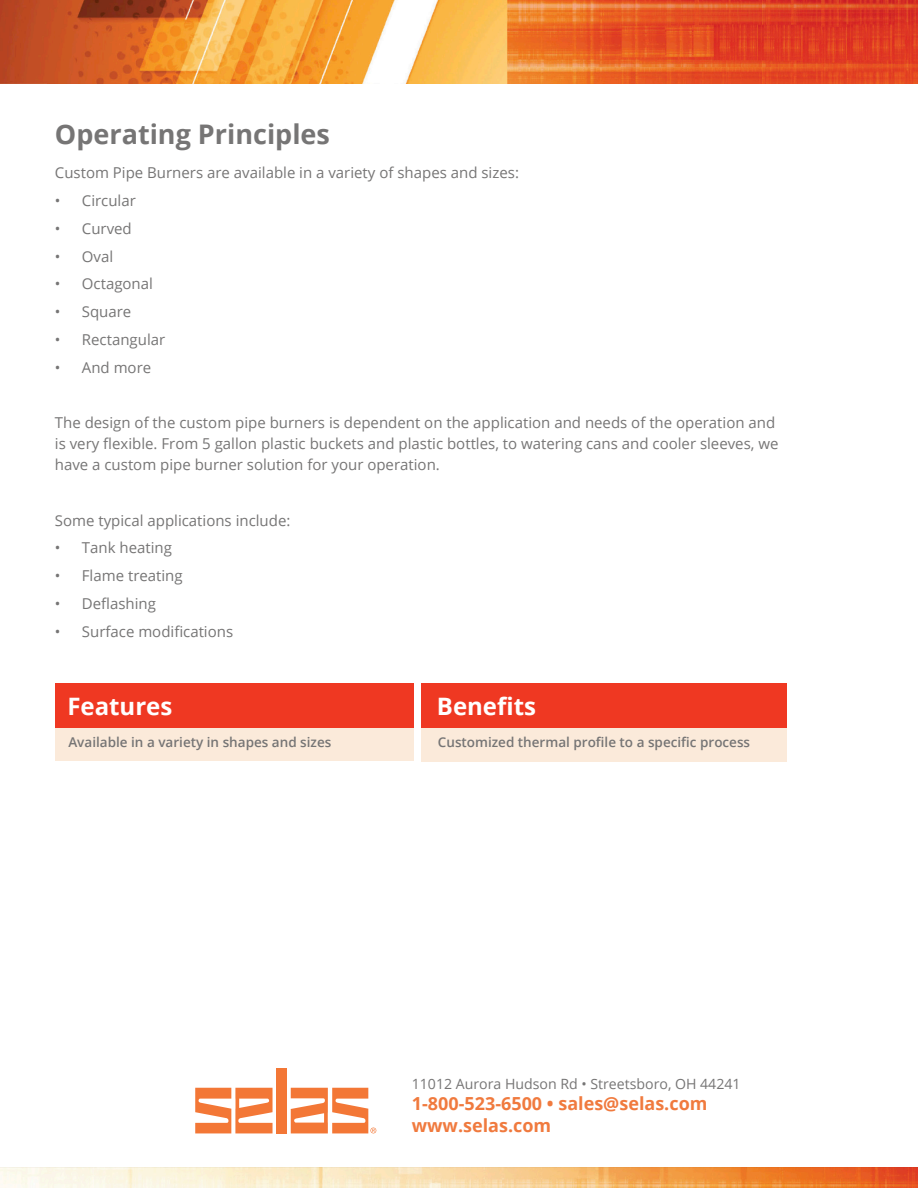
<style>
.page{position:relative;width:918px;height:1188px;background:#fff}
.page>*{position:absolute;margin:0;border:0;box-sizing:border-box;transform-origin:0 0}
.t1{font:700 27px "Open Sans";color:#767575}
.t2{font:700 24px "Open Sans";color:#fff}
.t3{font:700 18px/21.6px "Open Sans";color:#f07a3e}
.t4{font:15px/21px "Open Sans";color:#767575}
.t5{font:14.1px "Open Sans";color:#767575}
.t6{font:600 13.5px "Open Sans";color:#767575}
</style>
<div class="page">
<div style="left:55px;top:728px;width:359px;height:32px;background:#fbeada"></div>
<div style="left:421px;top:728px;width:366px;height:33px;background:#fbeada"></div>
<div style="left:55px;top:684px;width:359px;height:44px;background:#ef3822"></div>
<div style="left:421px;top:684px;width:366px;height:44px;background:#ef3822"></div>
<img style="left:0;top:0;width:918px;height:84px">
<img style="left:0;top:1167px;width:918px;height:21px">
<svg style="left:195px;top:1088px;width:78px;height:45px"></svg>
<div style="left:276px;top:1068px;width:11px;height:65px;background:#f37736"></div>
<svg style="left:291px;top:1088px;width:85px;height:45px"></svg>
<p class="t1" style="left:55px;top:115px;width:277px">Operating Principles</p>
<p class="t4" style="left:55px;top:162px;width:466px">Custom Pipe Burners are available in a variety of shapes and sizes:</p>
<p class="t4" style="left:55px;top:190px;width:82px">• Circular</p>
<p class="t4" style="left:55px;top:218px;width:78px">• Curved</p>
<p class="t4" style="left:55px;top:245px;width:60px">• Oval</p>
<p class="t4" style="left:55px;top:273px;width:100px">• Octagonal</p>
<p class="t4" style="left:55px;top:301px;width:78px">• Square</p>
<p class="t4" style="left:55px;top:329px;width:112px">• Rectangular</p>
<p class="t4" style="left:55px;top:356px;width:98px">• And more</p>
<p class="t4" style="left:55px;top:412px;width:725px">The design of the custom pipe burners is dependent on the application and needs of the operation and is very flexible. From 5 gallon plastic buckets and plastic bottles, to watering cans and cooler sleeves, we have a custom pipe burner solution for your operation.</p>
<p class="t4" style="left:55px;top:509px;width:237px">Some typical applications include:</p>
<p class="t4" style="left:55px;top:537px;width:119px">• Tank heating</p>
<p class="t4" style="left:55px;top:565px;width:129px">• Flame treating</p>
<p class="t4" style="left:55px;top:593px;width:103px">• Deflashing</p>
<p class="t4" style="left:55px;top:620px;width:180px">• Surface modifications</p>
<p class="t2" style="left:67px;top:689px;width:107px">Features</p>
<p class="t6" style="left:68px;top:733px;width:265px">Available in a variety in shapes and sizes</p>
<p class="t2" style="left:437px;top:689px;width:101px">Benefits</p>
<p class="t6" style="left:438px;top:733px;width:314px">Customized thermal profile to a specific process</p>
<p class="t5" style="left:412px;top:1074px;width:330px">11012 Aurora Hudson Rd • Streetsboro, OH 44241</p>
<p class="t3" style="left:412px;top:1093px;width:297px">1-800-523-6500 • sales@selas.com www.selas.com</p>
</div>
